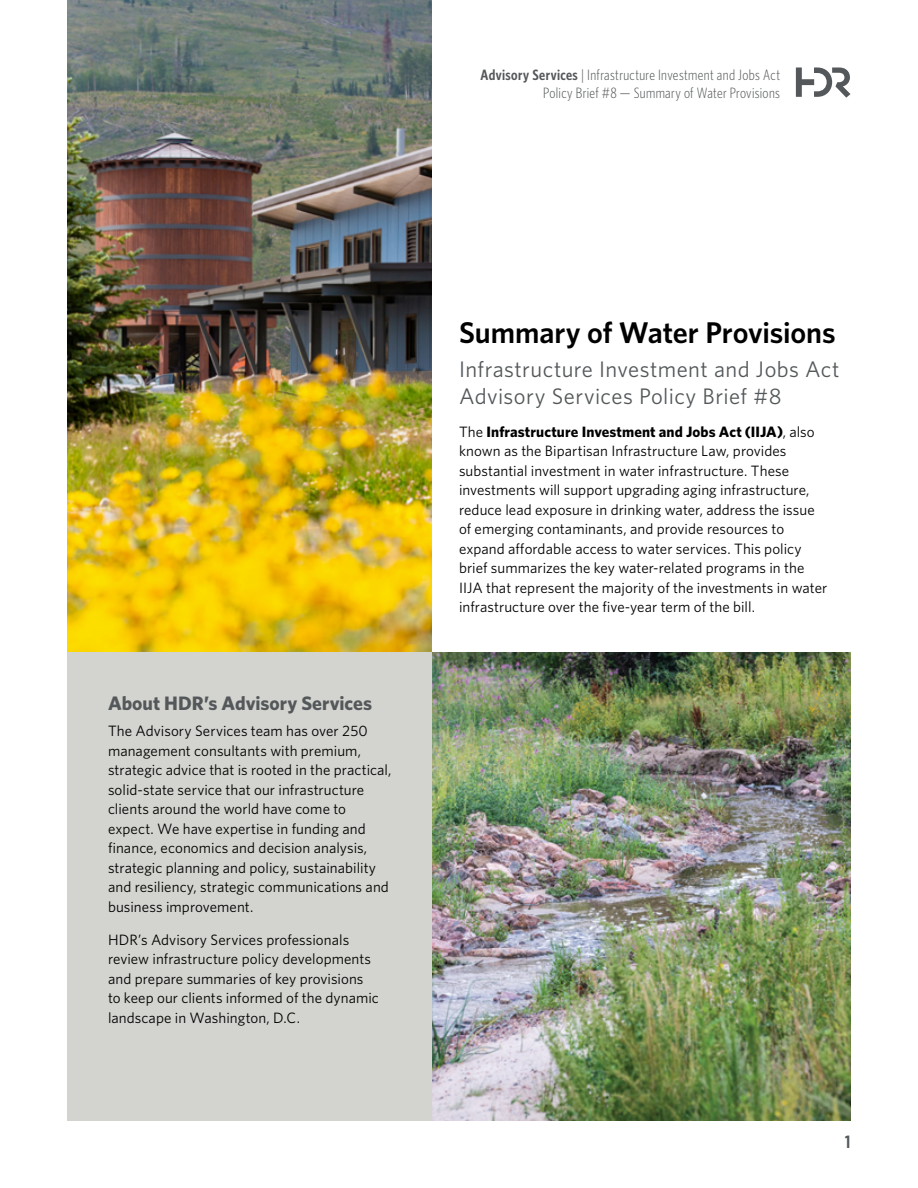
<style>
.page{position:relative;width:918px;height:1188px;background:#fff}
.page>*{position:absolute;margin:0;border:0;box-sizing:border-box;transform-origin:0 0}
.t1{font:600 30px "Whitney";letter-spacing:-.005em;color:#000}
.t2{font:22.5px/27px "Whitney";letter-spacing:.02em;color:#54585a}
.t3{font:700 19.5px "Whitney";color:#54585a}
.t4{font:600 18px "Whitney Condensed";color:#54585a}
.t5{font:15px/19.5px "Whitney";letter-spacing:.005em;color:#000}
.t6{font:300 15px/18px "Whitney Condensed";letter-spacing:.025em;color:#54585a;text-align:right}
.s1{font-weight:600}
.s2{font-weight:700}
</style>
<div class="page">
<svg style="left:796px;top:68px;width:55px;height:30px"></svg>
<div style="left:68px;top:647px;width:364px;height:473px;background:#d3d4cf"></div>
<img style="left:432px;top:652px;width:418px;height:468px">
<img style="left:68px;top:0;width:364px;height:651px">
<p class="t6" style="left:481px;top:65px;width:301px"><span class="s1">Advisory Services</span> | Infrastructure Investment and Jobs Act<br>Policy Brief #8 — Summary of Water Provisions</p>
<h3 class="t3" style="left:108px;top:690px;width:266px">About HDR’s Advisory Services</h3>
<p class="t5" style="left:108px;top:721px;width:285px">The Advisory Services team has over 250 management consultants with premium, strategic advice that is rooted in the practical, solid-state service that our infrastructure clients around the world have come to expect. We have expertise in funding and finance, economics and decision analysis, strategic planning and policy, sustainability and resiliency, strategic communications and business improvement.</p>
<p class="t5" style="left:108px;top:929px;width:272px">HDR’s Advisory Services professionals review infrastructure policy developments and prepare summaries of key provisions to keep our clients informed of the dynamic landscape in Washington, D.C.</p>
<h1 class="t1" style="left:459px;top:313px;width:378px">Summary of Water Provisions</h1>
<h2 class="t2" style="left:459px;top:355px;width:382px">Infrastructure Investment and Jobs Act<br>Advisory Services Policy Brief #8</h2>
<p class="t5" style="left:459px;top:421px;width:370px">The <span class="s2">Infrastructure Investment and Jobs Act (IIJA)</span>, also known as the Bipartisan Infrastructure Law, provides substantial investment in water infrastructure. These investments will support upgrading aging infrastructure, reduce lead exposure in drinking water, address the issue of emerging contaminants, and provide resources to expand affordable access to water services. This policy brief summarizes the key water-related programs in the IIJA that represent the majority of the investments in water infrastructure over the five-year term of the bill.</p>
<p class="t4" style="left:845px;top:1131px;width:7px">1</p>
</div>
